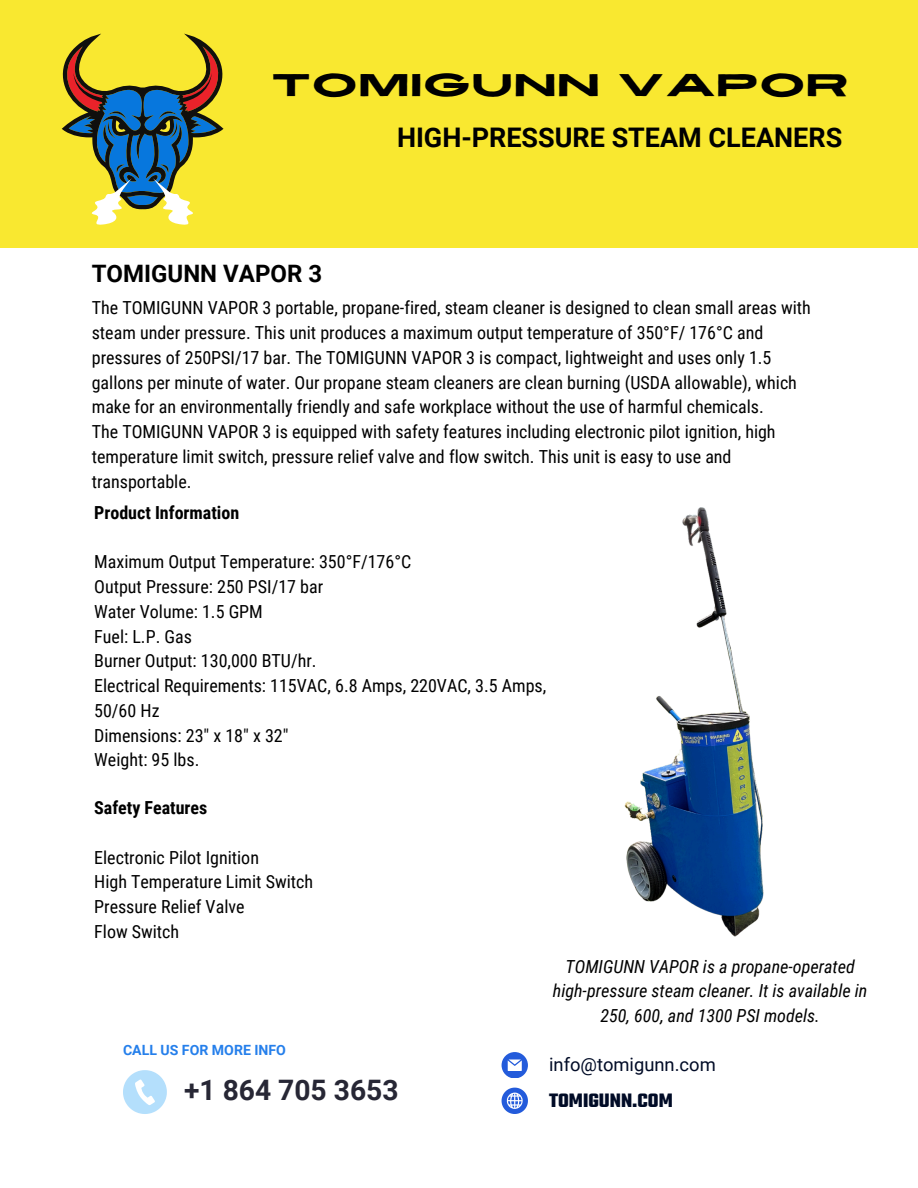
<style>
.page{position:relative;width:918px;height:1188px;background:#fff}
.page>*{position:absolute;margin:0;border:0;box-sizing:border-box;transform-origin:0 0}
.t1{font:expanded 31.5px "Revive 80";letter-spacing:.02em;color:#000}
.t2{font:700 28.2px "Roboto";color:#272735}
.t3{font:700 27px "Roboto";color:#000}
.t4{font:700 24px "Roboto";color:#000}
.t5{font:700 21px "Teko";color:#000b26}
.t6{font:18.45px "Roboto";color:#000b26}
.t7{font:18px/24.8px "Roboto Condensed";color:#000}
.t8{font:italic 18px/24.8px "Roboto Condensed";color:#000;text-align:center}
.t9{font:700 18px "Roboto Condensed";color:#000}
.t10{font:700 14.1px "Roboto";color:#257feb}
</style>
<div class="page">
<svg style="left:123px;top:1070px;width:44px;height:44px"></svg>
<svg style="left:502px;top:1052px;width:25px;height:26px"></svg>
<svg style="left:502px;top:1088px;width:25px;height:25px"></svg>
<img style="left:624px;top:507px;width:140px;height:430px">
<div style="left:0;top:0;width:918px;height:248px;background:#f9e830"></div>
<svg style="left:62px;top:34px;width:161px;height:191px"></svg>
<p class="t1" style="left:271px;top:60px;width:579px">TOMIGUNN VAPOR</p>
<p class="t3" style="left:397px;top:122px;width:447px">HIGH-PRESSURE STEAM CLEANERS</p>
<p class="t4" style="left:92px;top:260px;width:232px">TOMIGUNN VAPOR 3</p>
<h5 class="t7" style="left:92px;top:296px;width:721px">The TOMIGUNN VAPOR 3 portable, propane-fired, steam cleaner is designed to clean small areas with steam under pressure. This unit produces a maximum output temperature of 350°F/ 176°C and pressures of 250PSI/17 bar. The TOMIGUNN VAPOR 3 is compact, lightweight and uses only 1.5 gallons per minute of water. Our propane steam cleaners are clean burning (USDA allowable), which make for an environmentally friendly and safe workplace without the use of harmful chemicals.<br>The TOMIGUNN VAPOR 3 is equipped with safety features including electronic pilot ignition, high temperature limit switch, pressure relief valve and flow switch. This unit is easy to use and transportable.</h5>
<h6 class="t9" style="left:94px;top:502px;width:146px">Product Information</h6>
<h5 class="t7" style="left:94px;top:550px;width:454px">Maximum Output Temperature: 350°F/176°C<br>Output Pressure: 250 PSI/17 bar<br>Water Volume: 1.5 GPM<br>Fuel: L.P. Gas<br>Burner Output: 130,000 BTU/hr.<br>Electrical Requirements: 115VAC, 6.8 Amps, 220VAC, 3.5 Amps,<br>50/60 Hz<br>Dimensions: 23″ x 18″ x 32″<br>Weight: 95 lbs.</h5>
<h6 class="t9" style="left:94px;top:797px;width:115px">Safety Features</h6>
<h6 class="t7" style="left:94px;top:845px;width:220px">Electronic Pilot Ignition<br>High Temperature Limit Switch<br>Pressure Relief Valve<br>Flow Switch</h6>
<p class="t8" style="left:553px;top:954px;width:316px">TOMIGUNN VAPOR is a propane-operated high-pressure steam cleaner. It is available in<br>250, 600, and 1300 PSI models.</p>
<h2 class="t10" style="left:123px;top:1042px;width:165px">CALL US FOR MORE INFO</h2>
<h1 class="t2" style="left:184px;top:1074px;width:216px">+1 864 705 3653</h1>
<h3 class="t6" style="left:549px;top:1053px;width:168px">info@tomigunn.com</h3>
<h6 class="t5" style="left:549px;top:1087px;width:125px">TOMIGUNN.COM</h6>
</div>
